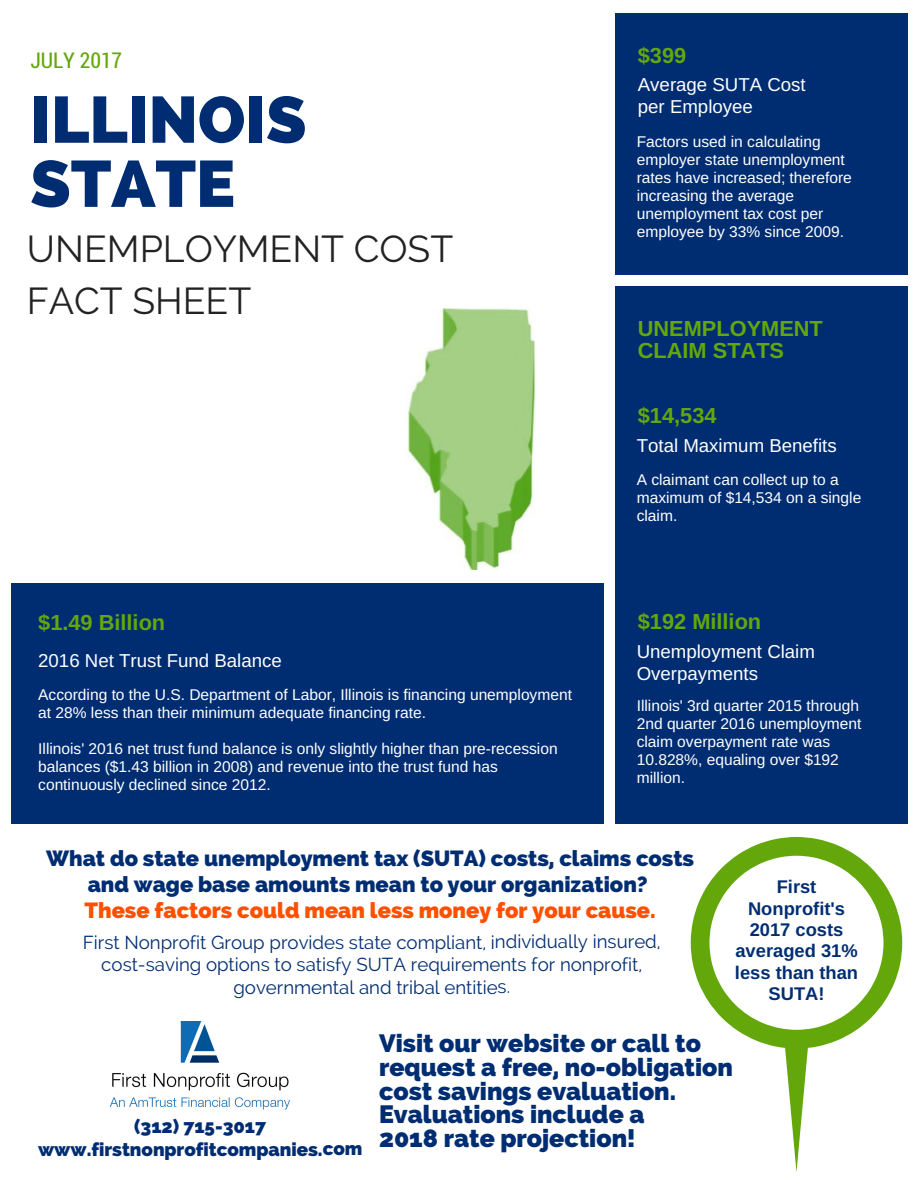
<style>
.page{position:relative;width:918px;height:1188px;background:#fff}
.page>*{position:absolute;margin:0;border:0;box-sizing:border-box;transform-origin:0 0}
.t1{font:800 65.4px/64.2px "Raleway";color:#002d72}
.t2{font:37.35px/51.8px "Raleway";color:#222}
.t3{font:800 24.9px/23.7px "Raleway";color:#002d72}
.t4{font:800 21.75px/25.8px "Raleway";color:#002d72;text-align:center}
.t5{font:700 21.75px/21.3px "Arimo";color:#64a70b}
.t6{font:800 21.75px "Raleway";color:#fe5000}
.t7{font:21.75px "Roboto Condensed";color:#64a70b}
.t8{font:18.75px/22.5px "Arimo";color:#fff}
.t9{font:18.6px/22.5px "Raleway";color:#002d72;text-align:center}
.t10{font:800 18.6px/22.5px "Raleway";color:#002d72;text-align:center}
.t11{font:700 18.3px/21.3px "Arimo";color:#002d72;text-align:center}
.t12{font:15.6px/18px "Arimo";color:#fff}
</style>
<div class="page">
<div style="left:11px;top:583px;width:593px;height:287px;background:#002d72"></div>
<div style="left:615px;top:0;width:293px;height:274px;background:#002d72"></div>
<div style="left:615px;top:286px;width:293px;height:584px;background:#002d72"></div>
<div style="left:0;top:825px;width:918px;height:56px;background:#fff"></div>
<img style="left:109px;top:1022px;width:181px;height:88px">
<div style="left:431px;top:0;width:487px;height:12px;background:#fff"></div>
<svg style="left:691px;top:837px;width:211px;height:211px"></svg>
<svg style="left:784px;top:1037px;width:25px;height:135px"></svg>
<svg style="left:710px;top:856px;width:173px;height:174px"></svg>
<img style="left:408px;top:308px;width:128px;height:261px">
<h3 class="t7" style="left:30px;top:45px;width:93px">JULY 2017</h3>
<h1 class="t1" style="left:30px;top:88px;width:278px">ILLINOIS<br>STATE</h1>
<h2 class="t2" style="left:27px;top:223px;width:428px">UNEMPLOYMENT COST<br>FACT SHEET</h2>
<h3 class="t5" style="left:638px;top:45px;width:50px">$399</h3>
<p class="t8" style="left:638px;top:73px;width:169px">Average SUTA Cost per Employee</p>
<p class="t12" style="left:637px;top:132px;width:217px">Factors used in calculating employer state unemployment rates have increased; therefore increasing the average unemployment tax cost per employee by 33% since 2009.</p>
<h3 class="t5" style="left:638px;top:318px;width:187px">UNEMPLOYMENT<br>CLAIM STATS</h3>
<h3 class="t5" style="left:638px;top:405px;width:80px">$14,534</h3>
<p class="t8" style="left:637px;top:434px;width:202px">Total Maximum Benefits</p>
<p class="t12" style="left:637px;top:471px;width:226px">A claimant can collect up to a maximum of $14,534 on a single claim.</p>
<h3 class="t5" style="left:38px;top:612px;width:129px">$1.49 Billion</h3>
<h3 class="t5" style="left:638px;top:611px;width:125px">$192 Million</h3>
<p class="t8" style="left:637px;top:640px;width:180px">Unemployment Claim<br>Overpayments</p>
<p class="t12" style="left:637px;top:697px;width:226px">Illinois' 3rd quarter 2015 through<br>2nd quarter 2016 unemployment claim overpayment rate was<br>10.828%, equaling over $192 million.</p>
<p class="t8" style="left:38px;top:649px;width:245px">2016 Net Trust Fund Balance</p>
<p class="t12" style="left:38px;top:686px;width:535px">According to the U.S. Department of Labor, Illinois is financing unemployment at 28% less than their minimum adequate financing rate.</p>
<p class="t12" style="left:38px;top:740px;width:521px">Illinois' 2016 net trust fund balance is only slightly higher than pre-recession balances ($1.43 billion in 2008) and revenue into the trust fund has continuously declined since 2012.</p>
<h3 class="t4" style="left:46px;top:845px;width:649px">What do state unemployment tax (SUTA) costs, claims costs and wage base amounts mean to your organization?</h3>
<h3 class="t6" style="left:85px;top:897px;width:573px">These factors could mean less money for your cause.</h3>
<p class="t9" style="left:83px;top:931px;width:579px">First Nonprofit Group provides state compliant, individually insured, cost-saving options to satisfy SUTA requirements for nonprofit, governmental and tribal entities.</p>
<p class="t11" style="left:735px;top:876px;width:125px">First<br>Nonprofit's<br>2017 costs averaged 31% less than than<br>SUTA!</p>
<p class="t10" style="left:38px;top:1115px;width:326px">(312) 715-3017 www.firstnonprofitcompanies.com</p>
<h3 class="t3" style="left:379px;top:1032px;width:355px">Visit our website or call to request a free, no-obligation cost savings evaluation.<br>Evaluations include a<br>2018 rate projection!</h3>
</div>
